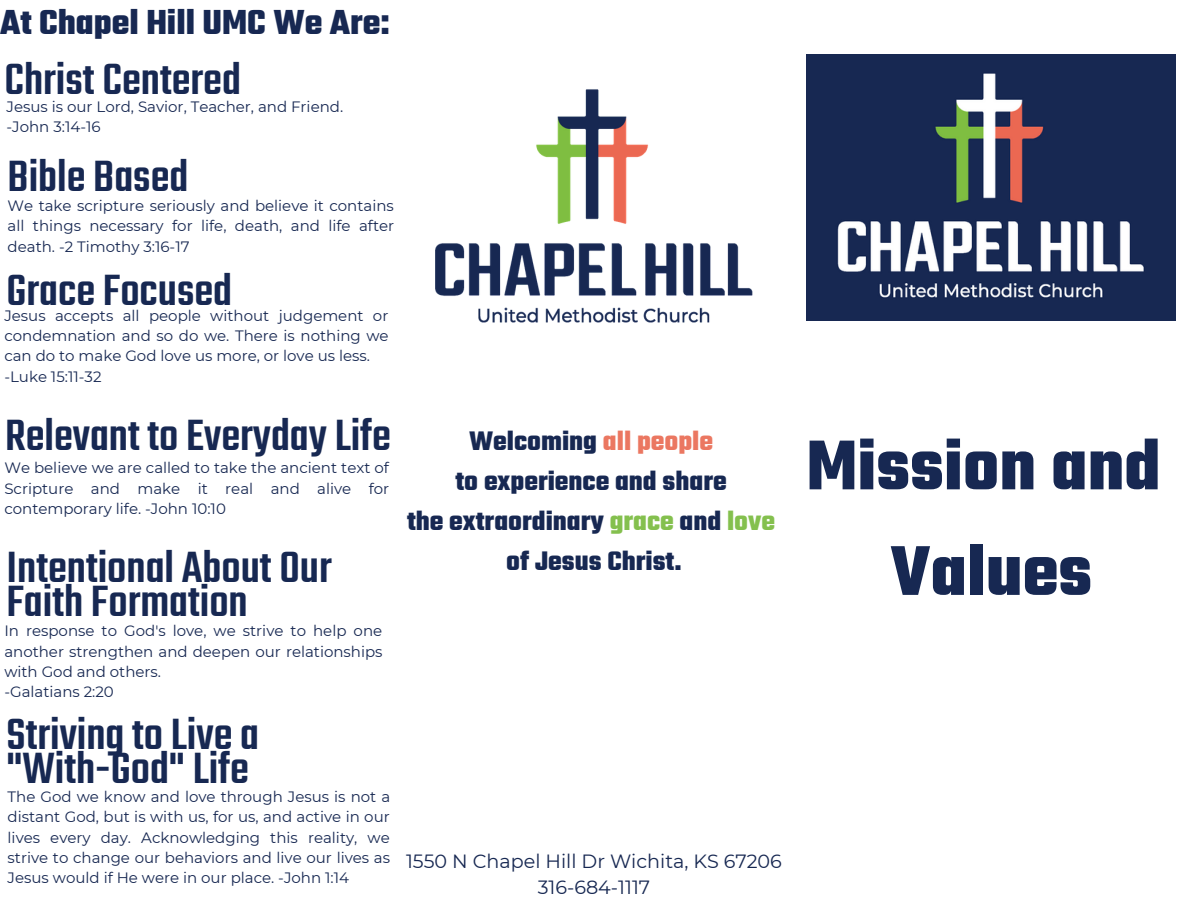
<style>
.page{position:relative;width:1188px;height:918px;background:#fff}
.page>*{position:absolute;margin:0;border:0;box-sizing:border-box;transform-origin:0 0}
.t1{font:700 75.9px/105.6px "Teko";color:#172852;text-align:center}
.t2{font:500 48px/33.8px "Teko";color:#172852}
.t3{font:700 37.5px "Teko";color:#172852}
.t4{font:700 28.95px/39.8px "Teko";color:#172852;text-align:center}
.t5{font:19.2px/26.2px "Montserrat";color:#172852;text-align:center}
.t6{font:15px/20.2px "Montserrat";color:#172852}
.s1{color:#eb7761}
.s2{color:#84c04e}
</style>
<div class="page">
<img style="left:435px;top:89px;width:318px;height:234px">
<img style="left:807px;top:54px;width:369px;height:267px">
<h3 class="t3" style="left:0;top:-2px;width:391px">At Chapel Hill UMC We Are:</h3>
<h2 class="t2" style="left:4px;top:66px;width:238px">Christ Centered</h2>
<p class="t6" style="left:7px;top:96px;width:338px">Jesus is our Lord, Savior, Teacher, and Friend. -John 3:14-16</p>
<h2 class="t2" style="left:8px;top:162px;width:182px">Bible Based</h2>
<p class="t6" style="left:8px;top:196px;width:388px;text-align:justify">We take scripture seriously and believe it contains all things necessary for life, death, and life after death. -2 Timothy 3:16-17</p>
<h2 class="t2" style="left:7px;top:276px;width:227px">Grace Focused</h2>
<p class="t6" style="left:4px;top:305px;width:386px">Jesus accepts all people without judgement or condemnation and so do we. There is nothing we can do to make God love us more, or love us less. -Luke 15:11-32</p>
<h2 class="t2" style="left:5px;top:421px;width:387px">Relevant to Everyday Life</h2>
<p class="t6" style="left:4px;top:458px;width:386px;text-align:justify">We believe we are called to take the ancient text of Scripture and make it real and alive for contemporary life. -John 10:10</p>
<h2 class="t2" style="left:7px;top:554px;width:327px">Intentional About Our<br>Faith Formation</h2>
<p class="t6" style="left:4px;top:621px;width:380px">In response to God's love, we strive to help one another strengthen and deepen our relationships with God and others.<br>-Galatians 2:20</p>
<h2 class="t2" style="left:7px;top:721px;width:254px">Striving to Live a "With-God" Life</h2>
<p class="t6" style="left:8px;top:787px;width:384px;text-align:justify">The God we know and love through Jesus is not a distant God, but is with us, for us, and active in our lives every day. Acknowledging this reality, we strive to change our behaviors and live our lives as Jesus would if He were in our place. -John 1:14</p>
<h3 class="t4" style="left:407px;top:424px;width:369px">Welcoming <span class="s1">all people<br></span>to experience and share<br>the extraordinary <span class="s2">grace</span> and <span class="s2">love </span>of Jesus Christ.</h3>
<p class="t5" style="left:406px;top:848px;width:377px">1550 N Chapel Hill Dr Wichita, KS 67206<br>316-684-1117</p>
<h1 class="t1" style="left:807px;top:418px;width:356px">Mission and<br>Values</h1>
</div>
